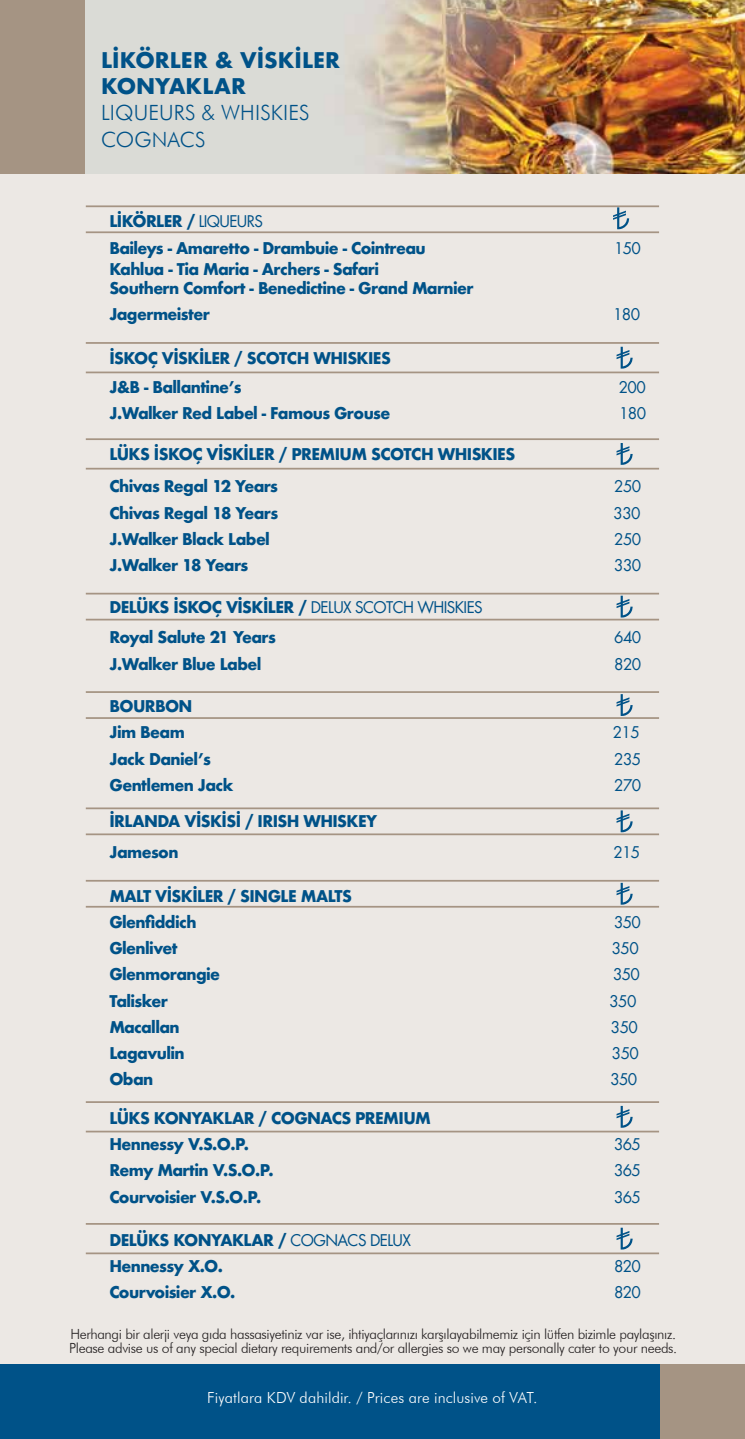
<style>
.page{position:relative;width:745px;height:1439px;background:#fff}
.page>*{position:absolute;margin:0;border:0;box-sizing:border-box;transform-origin:0 0}
.t1{font:700 21px/26.2px "Futura";color:#005288}
.t2{font:300 21px/26.2px "Futura BT";letter-spacing:.005em;color:#005288}
.t3{font:700 15.75px/26.2px "Futura";letter-spacing:-.04em;color:#005288}
.t4{font:15.75px "Futura";letter-spacing:-.04em;color:#005288}
.t5{font:300 15.22px "Futura BT";letter-spacing:.005em;color:#fff}
.t6{font:300 14px/14px "Futura BT";letter-spacing:-.025em;color:#231f20}
.s1{font-weight:400}
</style>
<div class="page">
<div style="left:0;top:0;width:744px;height:1439px;background:#ece8e4"></div>
<img style="left:84px;top:0;width:660px;height:174px">
<div style="left:0;top:0;width:84px;height:174px;background:#a59483"></div>
<div style="left:0;top:1364px;width:744px;height:75px;background:#005288"></div>
<div style="left:660px;top:1364px;width:84px;height:75px;background:#a59483"></div>
<hr style="left:86px;top:205px;width:572px;height:2px;background:#a59483">
<hr style="left:86px;top:231px;width:572px;height:2px;background:#a59483">
<svg style="left:612px;top:207px;width:17px;height:22px"></svg>
<hr style="left:86px;top:342px;width:572px;height:2px;background:#a59483">
<hr style="left:86px;top:371px;width:572px;height:2px;background:#a59483">
<svg style="left:616px;top:347px;width:16px;height:22px"></svg>
<hr style="left:86px;top:438px;width:572px;height:2px;background:#a59483">
<hr style="left:86px;top:468px;width:572px;height:1px;background:#a59483">
<svg style="left:616px;top:443px;width:16px;height:22px"></svg>
<hr style="left:86px;top:593px;width:572px;height:1px;background:#a59483">
<hr style="left:86px;top:619px;width:572px;height:1px;background:#a59483">
<svg style="left:616px;top:596px;width:16px;height:21px"></svg>
<hr style="left:86px;top:691px;width:572px;height:2px;background:#a59483">
<hr style="left:86px;top:717px;width:572px;height:2px;background:#a59483">
<svg style="left:616px;top:694px;width:16px;height:22px"></svg>
<hr style="left:86px;top:880px;width:572px;height:1px;background:#a59483">
<hr style="left:86px;top:906px;width:572px;height:1px;background:#a59483">
<svg style="left:616px;top:883px;width:16px;height:21px"></svg>
<hr style="left:86px;top:1101px;width:572px;height:2px;background:#a59483">
<hr style="left:86px;top:1130px;width:572px;height:2px;background:#a59483">
<svg style="left:616px;top:1106px;width:16px;height:21px"></svg>
<hr style="left:86px;top:1223px;width:572px;height:1px;background:#a59483">
<hr style="left:86px;top:1252px;width:572px;height:2px;background:#a59483">
<svg style="left:616px;top:1227px;width:16px;height:22px"></svg>
<hr style="left:86px;top:807px;width:572px;height:2px;background:#a59483">
<hr style="left:86px;top:833px;width:572px;height:2px;background:#a59483">
<svg style="left:616px;top:810px;width:16px;height:22px"></svg>
<h1 class="t1" style="left:101px;top:47px;width:240px">LİKÖRLER &amp; VİSKİLER<br>KONYAKLAR</h1>
<h1 class="t2" style="left:101px;top:100px;width:210px">LIQUEURS &amp; WHISKIES<br>COGNACS</h1>
<p class="t3" style="left:109px;top:208px;width:317px">LİKÖRLER / <span class="s1">LIQUEURS<br></span>Baileys - Amaretto - Drambuie - Cointreau</p>
<p class="t4" style="left:613px;top:237px;width:29px">150</p>
<p class="t3" style="left:109px;top:259px;width:365px;line-height:19.2px">Kahlua - Tia Maria - Archers - Safari<br>Southern Comfort - Benedictine - Grand Marnier</p>
<p class="t3" style="left:109px;top:301px;width:102px">Jagermeister</p>
<p class="t4" style="left:612px;top:303px;width:29px">180</p>
<p class="t3" style="left:109px;top:345px;width:283px">İSKOÇ VİSKİLER / SCOTCH WHISKIES</p>
<p class="t3" style="left:109px;top:374px;width:133px">J&amp;B - Ballantine’s</p>
<p class="t4" style="left:618px;top:376px;width:29px">200</p>
<p class="t3" style="left:109px;top:400px;width:282px">J.Walker Red Label - Famous Grouse</p>
<p class="t4" style="left:618px;top:402px;width:29px">180</p>
<p class="t3" style="left:109px;top:441px;width:407px">LÜKS İSKOÇ VİSKİLER / PREMIUM SCOTCH WHISKIES</p>
<p class="t3" style="left:109px;top:473px;width:170px">Chivas Regal 12 Years</p>
<p class="t4" style="left:613px;top:476px;width:29px">250</p>
<p class="t3" style="left:109px;top:499px;width:170px">Chivas Regal 18 Years</p>
<p class="t4" style="left:613px;top:502px;width:29px">330</p>
<p class="t3" style="left:109px;top:526px;width:162px">J.Walker Black Label</p>
<p class="t4" style="left:614px;top:528px;width:29px">250</p>
<p class="t3" style="left:109px;top:552px;width:140px">J.Walker 18 Years</p>
<p class="t4" style="left:613px;top:554px;width:29px">330</p>
<p class="t3" style="left:109px;top:593px;width:374px">DELÜKS İSKOÇ VİSKİLER / <span class="s1">DELUX SCOTCH WHISKIES</span></p>
<p class="t3" style="left:109px;top:624px;width:168px">Royal Salute 21 Years</p>
<p class="t4" style="left:613px;top:626px;width:29px">640</p>
<p class="t3" style="left:109px;top:650px;width:153px">J.Walker Blue Label</p>
<p class="t4" style="left:613px;top:653px;width:29px">820</p>
<p class="t3" style="left:109px;top:693px;width:84px">BOURBON<br>Jim Beam</p>
<p class="t4" style="left:612px;top:721px;width:29px">215</p>
<p class="t3" style="left:109px;top:745px;width:103px">Jack Daniel’s</p>
<p class="t4" style="left:613px;top:748px;width:29px">235</p>
<p class="t3" style="left:109px;top:772px;width:125px">Gentlemen Jack</p>
<p class="t4" style="left:613px;top:774px;width:29px">270</p>
<p class="t3" style="left:109px;top:806px;width:269px;line-height:30.4px">İRLANDA VİSKİSİ / IRISH WHISKEY<br>Jameson</p>
<p class="t3" style="left:109px;top:882px;width:244px">MALT VİSKİLER / SINGLE MALTS<br>Glenfiddich</p>
<p class="t4" style="left:613px;top:841px;width:29px">215</p>
<p class="t4" style="left:613px;top:911px;width:29px">350</p>
<p class="t3" style="left:109px;top:935px;width:70px">Glenlivet</p>
<p class="t4" style="left:611px;top:937px;width:29px">350</p>
<p class="t3" style="left:109px;top:961px;width:112px">Glenmorangie</p>
<p class="t4" style="left:612px;top:963px;width:29px">350</p>
<p class="t3" style="left:109px;top:987px;width:60px">Talisker</p>
<p class="t4" style="left:609px;top:990px;width:29px">350</p>
<p class="t3" style="left:109px;top:1013px;width:72px">Macallan</p>
<p class="t4" style="left:610px;top:1016px;width:29px">350</p>
<p class="t3" style="left:109px;top:1040px;width:77px">Lagavulin</p>
<p class="t4" style="left:611px;top:1042px;width:29px">350</p>
<p class="t3" style="left:109px;top:1066px;width:45px">Oban</p>
<p class="t4" style="left:610px;top:1068px;width:29px">350</p>
<p class="t3" style="left:109px;top:1104px;width:323px">LÜKS KONYAKLAR / COGNACS PREMIUM<br>Hennessy V.S.O.P.</p>
<p class="t4" style="left:613px;top:1133px;width:29px">365</p>
<p class="t3" style="left:109px;top:1157px;width:166px">Remy Martin V.S.O.P.</p>
<p class="t4" style="left:613px;top:1159px;width:29px">365</p>
<p class="t3" style="left:109px;top:1183px;width:153px">Courvoisier V.S.O.P.</p>
<p class="t4" style="left:613px;top:1186px;width:29px">365</p>
<p class="t3" style="left:109px;top:1226px;width:303px">DELÜKS KONYAKLAR / <span class="s1">COGNACS DELUX<br></span>Hennessy X.O.</p>
<p class="t4" style="left:613px;top:1255px;width:29px">820</p>
<p class="t3" style="left:109px;top:1279px;width:127px">Courvoisier X.O.</p>
<p class="t4" style="left:613px;top:1281px;width:29px">820</p>
<p class="t6" style="left:69px;top:1326px;width:609px">Herhangi bir alerji veya gıda hassasiyetiniz var ise, ihtiyaçlarınızı karşılayabilmemiz için lütfen bizimle paylaşınız.<br>Please advise us of any special dietary requirements and/or allergies so we may personally cater to your needs.</p>
<p class="t5" style="left:207px;top:1388px;width:332px">Fiyatlara KDV dahildir. / Prices are inclusive of VAT.</p>
</div>
